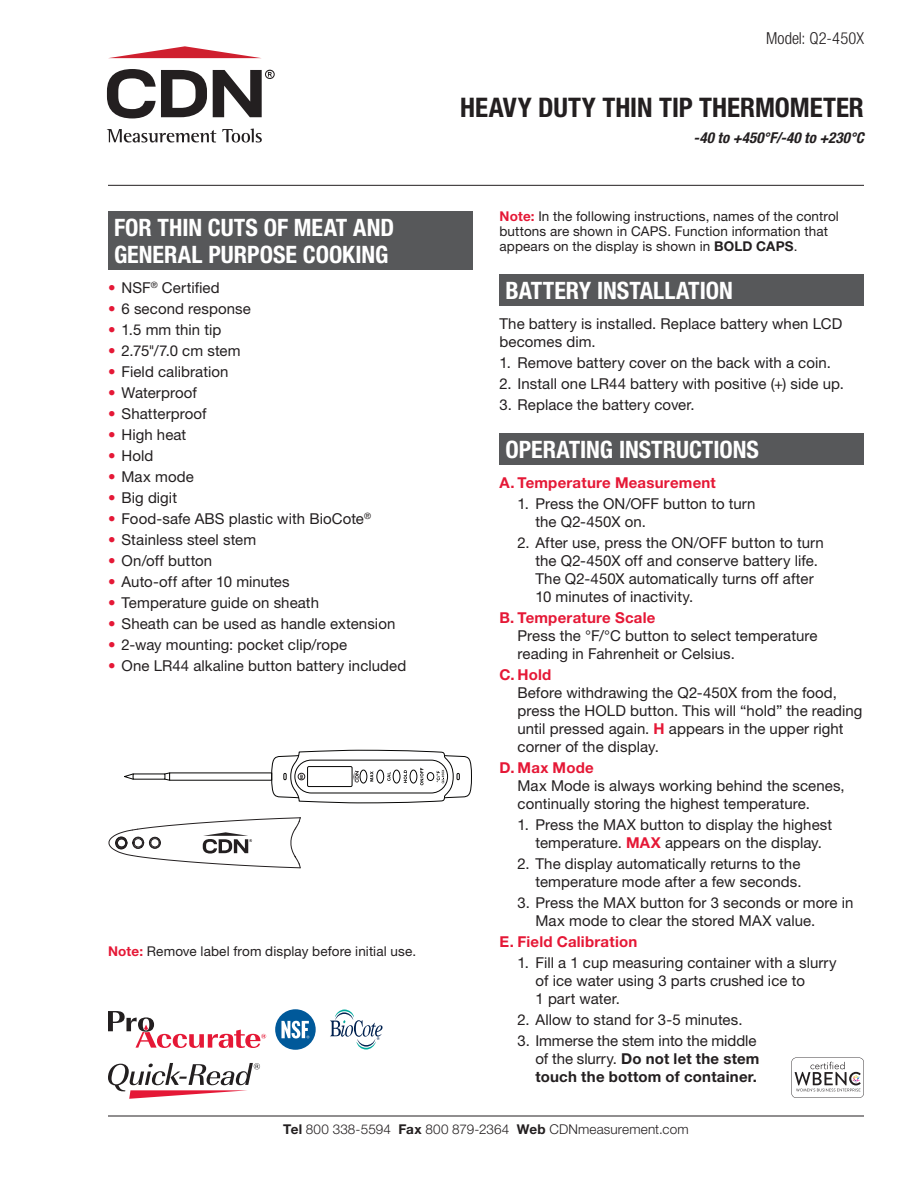
<style>
.page{position:relative;width:918px;height:1188px;background:#fff}
.page>*{position:absolute;margin:0;border:0;box-sizing:border-box;transform-origin:0 0}
.t1{font:700 condensed 27px "Helvetica Neue LT Std";letter-spacing:-.005em;color:#231f20}
.t2{font:700 condensed 24px/27px "Helvetica Neue LT Std";color:#fff}
.t3{font:300 condensed 16.5px "Helvetica Neue LT Std";letter-spacing:.005em;color:#231f20}
.t4{font:15px/18px "Helvetica Neue LT Std";letter-spacing:.005em;color:#231f20}
.t5{font:700 15px "Helvetica Neue LT Std";letter-spacing:.015em;color:#e51836}
.t6{font:italic 700 condensed 15px "Helvetica Neue LT Std";letter-spacing:.01em;color:#231f20}
.t7{font:13.5px/15px "Helvetica Neue LT Std";letter-spacing:.01em;color:#231f20}
.t8{font:300 13.5px "Helvetica Neue LT Std";letter-spacing:.01em;color:#231f20}
.s1{color:#e51836}
.s2{font-weight:700;color:#e51836}
.s3{font-weight:700}
</style>
<div class="page">
<div style="left:108px;top:212px;width:364px;height:58px;background:#57585a"></div>
<div style="left:500px;top:275px;width:364px;height:31px;background:#57585a"></div>
<div style="left:500px;top:434px;width:364px;height:31px;background:#57585a"></div>
<hr style="left:108px;top:185px;width:756px;height:1px;background:#231f20">
<hr style="left:108px;top:1116px;width:756px;height:1px;background:#231f20">
<svg style="left:107px;top:129px;width:109px;height:14px"></svg>
<svg style="left:222px;top:129px;width:40px;height:14px"></svg>
<svg style="left:107px;top:69px;width:100px;height:49px"></svg>
<svg style="left:109px;top:46px;width:151px;height:12px"></svg>
<svg style="left:213px;top:70px;width:62px;height:47px"></svg>
<svg style="left:108px;top:1011px;width:158px;height:37px"></svg>
<div style="left:275px;top:1009px;width:41px;height:41px;background:#00599a;border-radius:50%"></div>
<svg style="left:281px;top:1021px;width:28px;height:17px"></svg>
<svg style="left:330px;top:1010px;width:53px;height:40px"></svg>
<svg style="left:108px;top:1063px;width:152px;height:36px"></svg>
<svg style="left:791px;top:1058px;width:73px;height:40px"></svg>
<svg style="left:164px;top:772px;width:6px;height:9px"></svg>
<svg style="left:124px;top:773px;width:10px;height:7px"></svg>
<svg style="left:271px;top:750px;width:201px;height:53px"></svg>
<svg style="left:108px;top:817px;width:193px;height:51px"></svg>
<p class="t3" style="left:766px;top:28px;width:99px">Model: Q2-450X</p>
<h2 class="t2" style="left:114px;top:214px;width:282px">FOR THIN CUTS OF MEAT AND<br>GENERAL PURPOSE COOKING</h2>
<p class="t4" style="left:108px;top:279px;width:113px"><span class="s1">•</span> NSF<sup>®</sup> Certified</p>
<p class="t4" style="left:108px;top:300px;width:144px"><span class="s1">•</span> 6 second response</p>
<p class="t4" style="left:108px;top:321px;width:115px"><span class="s1">•</span> 1.5 mm thin tip</p>
<p class="t4" style="left:108px;top:342px;width:134px"><span class="s1">•</span> 2.75"/7.0 cm stem</p>
<p class="t4" style="left:108px;top:363px;width:122px"><span class="s1">•</span> Field calibration</p>
<p class="t4" style="left:108px;top:384px;width:90px"><span class="s1">•</span> Waterproof</p>
<p class="t4" style="left:108px;top:405px;width:100px"><span class="s1">•</span> Shatterproof</p>
<p class="t4" style="left:108px;top:426px;width:80px"><span class="s1">•</span> High heat</p>
<p class="t4" style="left:108px;top:447px;width:47px"><span class="s1">•</span> Hold</p>
<p class="t4" style="left:108px;top:468px;width:87px"><span class="s1">•</span> Max mode</p>
<p class="t4" style="left:108px;top:489px;width:71px"><span class="s1">•</span> Big digit</p>
<p class="t4" style="left:108px;top:510px;width:265px"><span class="s1">•</span> Food-safe ABS plastic with BioCote<sup>®</sup></p>
<p class="t4" style="left:108px;top:531px;width:150px"><span class="s1">•</span> Stainless steel stem</p>
<p class="t4" style="left:108px;top:552px;width:106px"><span class="s1">•</span> On/off button</p>
<p class="t4" style="left:108px;top:573px;width:183px"><span class="s1">•</span> Auto-off after 10 minutes</p>
<p class="t4" style="left:108px;top:594px;width:213px"><span class="s1">•</span> Temperature guide on sheath</p>
<p class="t4" style="left:108px;top:615px;width:289px"><span class="s1">•</span> Sheath can be used as handle extension</p>
<p class="t4" style="left:108px;top:636px;width:241px"><span class="s1">•</span> 2-way mounting: pocket clip/rope</p>
<p class="t4" style="left:108px;top:657px;width:300px"><span class="s1">•</span> One LR44 alkaline button battery included</p>
<p class="t7" style="left:108px;top:943px;width:310px"><span class="s2">Note:</span> Remove label from display before initial use.</p>
<h1 class="t1" style="left:460px;top:91px;width:405px">HEAVY DUTY THIN TIP THERMOMETER</h1>
<p class="t6" style="left:694px;top:128px;width:172px">-40 to +450°F/-40 to +230°C</p>
<p class="t7" style="left:500px;top:209px;width:341px"><span class="s2">Note:</span> In the following instructions, names of the control buttons are shown in CAPS. Function information that appears on the display is shown in <span class="s3">BOLD CAPS</span>.</p>
<h2 class="t2" style="left:506px;top:277px;width:229px">BATTERY INSTALLATION</h2>
<p class="t4" style="left:500px;top:315px;width:344px">The battery is installed. Replace battery when LCD becomes dim.</p>
<p class="t4" style="left:500px;top:354px;width:333px">1. Remove battery cover on the back with a coin.</p>
<p class="t4" style="left:500px;top:375px;width:346px">2. Install one LR44 battery with positive (+) side up.</p>
<p class="t4" style="left:500px;top:396px;width:197px">3. Replace the battery cover.</p>
<h2 class="t2" style="left:506px;top:436px;width:255px">OPERATING INSTRUCTIONS</h2>
<p class="t5" style="left:500px;top:474px;width:218px">A. Temperature Measurement</p>
<p class="t4" style="left:536px;top:495px;width:221px;text-indent:-18px">1. Press the ON/OFF button to turn the Q2-450X on.</p>
<p class="t4" style="left:536px;top:534px;width:290px;text-indent:-18px">2. After use, press the ON/OFF button to turn the Q2-450X off and conserve battery life.<br>The Q2-450X automatically turns off after 10 minutes of inactivity.</p>
<p class="t5" style="left:500px;top:609px;width:157px">B. Temperature Scale</p>
<p class="t4" style="left:518px;top:627px;width:302px">Press the °F/°C button to select temperature reading in Fahrenheit or Celsius.</p>
<p class="t5" style="left:500px;top:666px;width:53px">C. Hold</p>
<p class="t4" style="left:518px;top:684px;width:346px">Before withdrawing the Q2-450X from the food, press the HOLD button. This will “hold” the reading until pressed again. <span class="s2">H</span> appears in the upper right corner of the display.</p>
<p class="t5" style="left:500px;top:759px;width:96px">D. Max Mode</p>
<p class="t4" style="left:518px;top:777px;width:329px">Max Mode is always working behind the scenes, continually storing the highest temperature.</p>
<p class="t4" style="left:518px;top:816px;width:316px;text-align:center">1. Press the MAX button to display the highest temperature. <span class="s2">MAX</span> appears on the display.</p>
<p class="t4" style="left:518px;top:855px;width:286px;text-align:right">2. The display automatically returns to the temperature mode after a few seconds.</p>
<p class="t4" style="left:536px;top:894px;width:319px;text-indent:-18px">3. Press the MAX button for 3 seconds or more in<br>Max mode to clear the stored MAX value.</p>
<p class="t5" style="left:500px;top:933px;width:139px">E. Field Calibration</p>
<p class="t4" style="left:536px;top:954px;width:303px;text-indent:-18px">1. Fill a 1 cup measuring container with a slurry of ice water using 3 parts crushed ice to<br>1 part water.</p>
<p class="t4" style="left:518px;top:1011px;width:227px">2. Allow to stand for 3-5 minutes.</p>
<p class="t4" style="left:536px;top:1032px;width:226px;text-indent:-18px">3. Immerse the stem into the middle of the slurry. <span class="s3">Do not let the stem touch the bottom of container.</span></p>
<p class="t8" style="left:283px;top:1121px;width:407px"><span class="s3">Tel</span> 800 338-5594 <span class="s3">Fax</span> 800 879-2364 <span class="s3">Web</span> CDNmeasurement.com</p>
</div>
